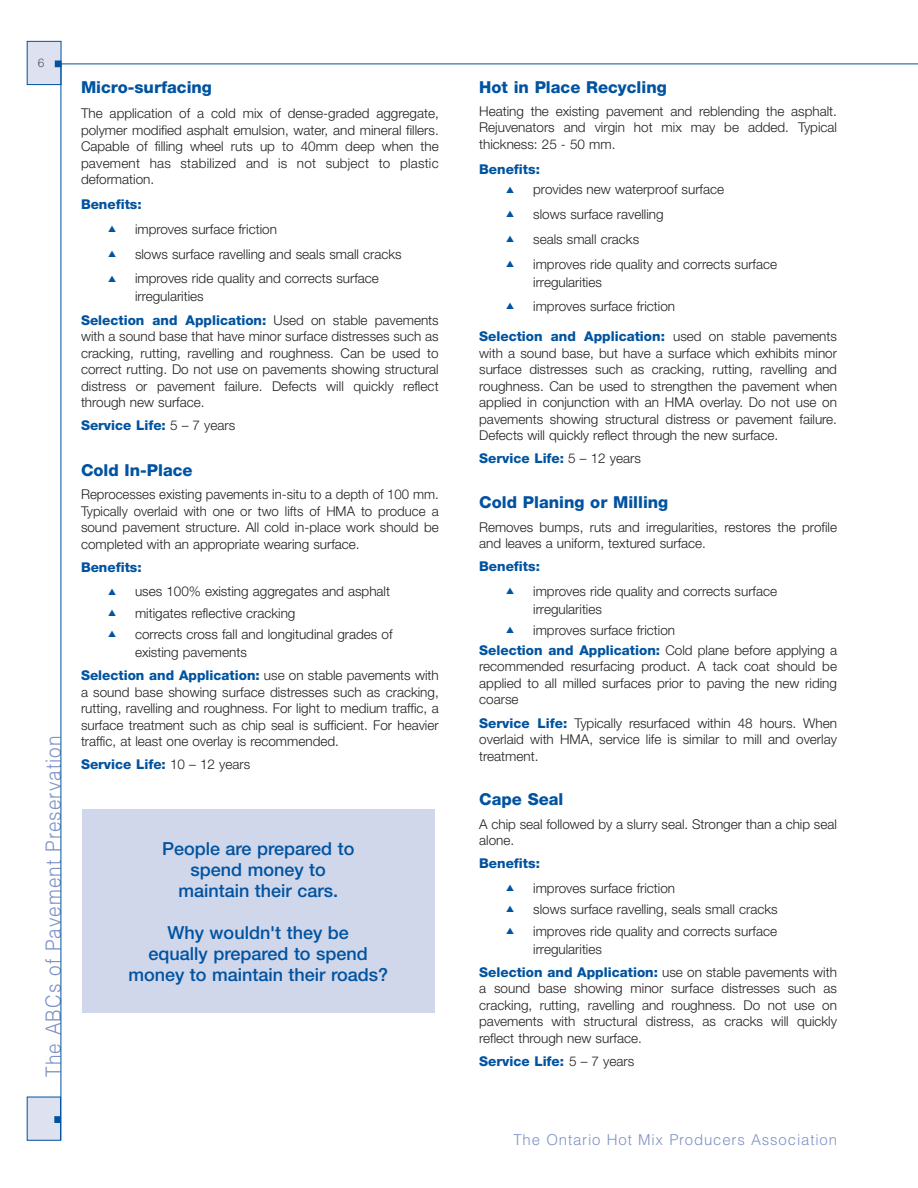
<style>
.page{position:relative;width:918px;height:1188px;background:#fff}
.page>*{position:absolute;margin:0;border:0;box-sizing:border-box;transform-origin:0 0}
.t1{font:300 21px "Helvetica";letter-spacing:.055em;color:#7e91c5;scale:.9 1}
.t2{font:500 18px/21px "Helvetica Neue";color:#0053a0;text-align:center}
.t3{font:800 16.5px "Helvetica Neue";color:#0053a0}
.t4{font:300 15px "Helvetica";letter-spacing:.055em;color:#7e91c5}
.t5{font:300 13.5px/16.5px "Helvetica Neue";color:#231f20;text-align:justify}
.t6{font:800 13.5px "Helvetica Neue";color:#0053a0}
.t7{font:300 12px "Helvetica";color:#58595b}
.s1{color:#0053a0}
.s2{font-weight:800;color:#0053a0}
.s3{font-weight:300;color:#231f20}
</style>
<div class="page">
<div style="left:27px;top:41px;width:34px;height:44px;background:#dee2f0"></div>
<div style="left:27px;top:41px;width:34px;height:44px;border:1px solid #0053a0"></div>
<svg style="left:55px;top:61px;width:6px;height:6px"></svg>
<hr style="left:61px;top:64px;width:857px;height:1px;background:#0053a0">
<div style="left:27px;top:1097px;width:34px;height:43px;background:#dee2f0"></div>
<div style="left:55px;top:1116px;width:6px;height:7px;border:1px solid #0053a0"></div>
<hr style="left:61px;top:64px;width:1px;height:1076px;background:#0053a0">
<div style="left:82px;top:809px;width:352px;height:203px;background:#d1d7eb"></div>
<p class="t7" style="left:38px;top:59px;width:8px">6</p>
<h1 class="t1" style="left:46px;top:1077px;width:380px;rotate:-90deg">The ABCs of Pavement Preservation</h1>
<p class="t3" style="left:81px;top:81px;width:133px">Micro-surfacing</p>
<p class="t5" style="left:81px;top:106px;width:359px">The application of a cold mix of dense-graded aggregate, polymer modified asphalt emulsion, water, and mineral fillers.<br>Capable of filling wheel ruts up to 40mm deep when the pavement has stabilized and is not subject to plastic deformation.</p>
<p class="t6" style="left:81px;top:200px;width:62px">Benefits:</p>
<p class="t5" style="left:108px;top:222px;width:170px"><span class="s1">▲</span> improves surface friction</p>
<p class="t5" style="left:108px;top:247px;width:295px"><span class="s1">▲</span> slows surface ravelling and seals small cracks</p>
<p class="t5" style="left:135px;top:271px;width:245px;line-height:18px;text-indent:-27px"><span class="s1">▲</span> improves ride quality and corrects surface irregularities</p>
<p class="t5" style="left:81px;top:313px;width:359px"><span class="s2">Selection and Application:</span> Used on stable pavements with a sound base that have minor surface distresses such as cracking, rutting, ravelling and roughness. Can be used to correct rutting. Do not use on pavements showing structural distress or pavement failure. Defects will quickly reflect through new surface.</p>
<p class="t6" style="left:81px;top:421px;width:156px">Service Life: <span class="s3">5 – 7 years</span></p>
<p class="t3" style="left:81px;top:464px;width:113px">Cold In-Place</p>
<p class="t5" style="left:81px;top:487px;width:359px">Reprocesses existing pavements in-situ to a depth of 100 mm.<br>Typically overlaid with one or two lifts of HMA to produce a sound pavement structure. All cold in-place work should be completed with an appropriate wearing surface.</p>
<p class="t6" style="left:81px;top:562px;width:62px">Benefits:</p>
<p class="t5" style="left:108px;top:585px;width:284px"><span class="s1">▲</span> uses 100% existing aggregates and asphalt</p>
<p class="t5" style="left:108px;top:606px;width:189px"><span class="s1">▲</span> mitigates reflective cracking</p>
<p class="t5" style="left:135px;top:626px;width:259px;line-height:18px;text-indent:-27px"><span class="s1">▲</span> corrects cross fall and longitudinal grades of existing pavements</p>
<p class="t5" style="left:81px;top:668px;width:359px"><span class="s2">Selection and Application:</span> use on stable pavements with a sound base showing surface distresses such as cracking, rutting, ravelling and roughness. For light to medium traffic, a surface treatment such as chip seal is sufficient. For heavier traffic, at least one overlay is recommended.</p>
<p class="t6" style="left:81px;top:760px;width:171px">Service Life: <span class="s3">10 – 12 years</span></p>
<h2 class="t2" style="left:162px;top:840px;width:194px">People are prepared to spend money to maintain their cars.</h2>
<h2 class="t2" style="left:128px;top:924px;width:261px">Why wouldn't they be<br>equally prepared to spend money to maintain their roads?</h2>
<p class="t3" style="left:479px;top:81px;width:189px">Hot in Place Recycling</p>
<p class="t5" style="left:479px;top:104px;width:359px">Heating the existing pavement and reblending the asphalt.<br>Rejuvenators and virgin hot mix may be added. Typical thickness: 25 - 50 mm.</p>
<p class="t6" style="left:479px;top:165px;width:62px">Benefits:</p>
<p class="t5" style="left:506px;top:183px;width:219px"><span class="s1">▲</span> provides new waterproof surface</p>
<p class="t5" style="left:506px;top:207px;width:159px"><span class="s1">▲</span> slows surface ravelling</p>
<p class="t5" style="left:506px;top:232px;width:134px"><span class="s1">▲</span> seals small cracks</p>
<p class="t5" style="left:533px;top:256px;width:245px;line-height:18px;text-indent:-27px"><span class="s1">▲</span> improves ride quality and corrects surface irregularities</p>
<p class="t5" style="left:506px;top:299px;width:170px"><span class="s1">▲</span> improves surface friction</p>
<p class="t5" style="left:479px;top:329px;width:359px"><span class="s2">Selection and Application:</span> used on stable pavements with a sound base, but have a surface which exhibits minor surface distresses such as cracking, rutting, ravelling and roughness. Can be used to strengthen the pavement when applied in conjunction with an HMA overlay. Do not use on pavements showing structural distress or pavement failure.<br>Defects will quickly reflect through the new surface.</p>
<p class="t6" style="left:479px;top:454px;width:163px">Service Life: <span class="s3">5 – 12 years</span></p>
<p class="t3" style="left:479px;top:496px;width:191px">Cold Planing or Milling</p>
<p class="t5" style="left:479px;top:520px;width:359px">Removes bumps, ruts and irregularities, restores the profile and leaves a uniform, textured surface.</p>
<p class="t6" style="left:479px;top:562px;width:62px">Benefits:</p>
<p class="t5" style="left:533px;top:583px;width:245px;line-height:18px;text-indent:-27px"><span class="s1">▲</span> improves ride quality and corrects surface irregularities</p>
<p class="t5" style="left:479px;top:622px;width:359px;line-height:19.8px;text-indent:27px"><span class="s1">▲</span> improves surface friction<br><span class="s2">Selection and Application:</span> Cold plane before applying a</p>
<p class="t5" style="left:479px;top:659px;width:359px">recommended resurfacing product. A tack coat should be applied to all milled surfaces prior to paving the new riding coarse</p>
<p class="t5" style="left:479px;top:716px;width:359px"><span class="s2">Service Life:</span> Typically resurfaced within 48 hours. When overlaid with HMA, service life is similar to mill and overlay treatment.</p>
<p class="t3" style="left:479px;top:794px;width:86px">Cape Seal</p>
<p class="t5" style="left:479px;top:817px;width:359px">A chip seal followed by a slurry seal. Stronger than a chip seal alone.</p>
<p class="t6" style="left:479px;top:859px;width:62px">Benefits:</p>
<p class="t5" style="left:506px;top:881px;width:170px"><span class="s1">▲</span> improves surface friction</p>
<p class="t5" style="left:506px;top:902px;width:273px"><span class="s1">▲</span> slows surface ravelling, seals small cracks</p>
<p class="t5" style="left:533px;top:923px;width:245px;line-height:18px;text-indent:-27px"><span class="s1">▲</span> improves ride quality and corrects surface irregularities</p>
<p class="t5" style="left:479px;top:965px;width:359px"><span class="s2">Selection and Application:</span> use on stable pavements with a sound base showing minor surface distresses such as cracking, rutting, ravelling and roughness. Do not use on pavements with structural distress, as cracks will quickly reflect through new surface.</p>
<p class="t6" style="left:479px;top:1056px;width:156px">Service Life: <span class="s3">5 – 7 years</span></p>
<p class="t4" style="left:513px;top:1134px;width:325px">The Ontario Hot Mix Producers Association</p>
</div>
